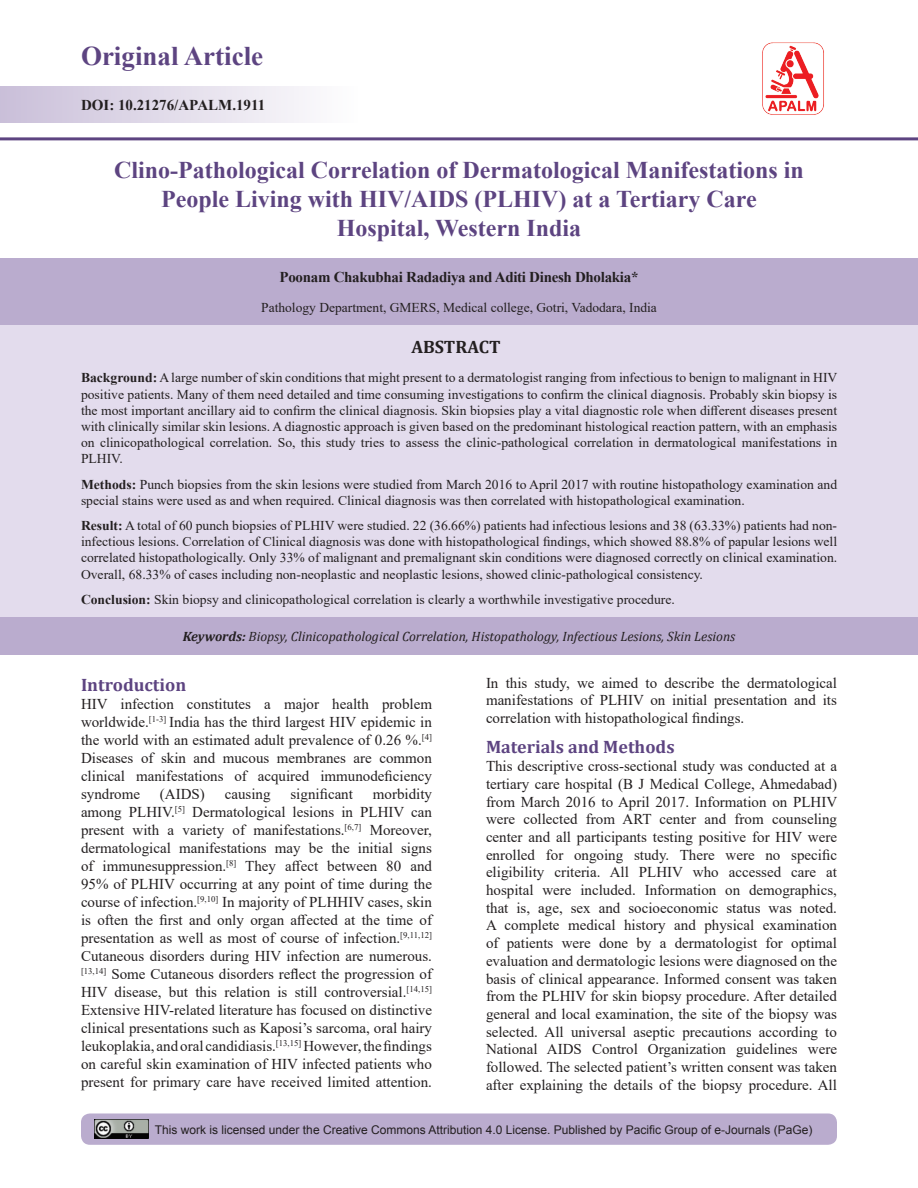
<style>
.page{position:relative;width:918px;height:1188px;background:#fff}
.page>*{position:absolute;margin:0;border:0;box-sizing:border-box;transform-origin:0 0}
.t1{font:700 27px "Times New Roman";color:#5d4481}
.Chap_head{font:700 24px/28.8px "Times New Roman";color:#5d4481;text-align:center}
.Subhead{font:700 18px "Cambria";color:#5d4481}
.Abstract_head{font:700 18px "Cambria";color:#231f20}
.BodyText{font:15px/18px "Times New Roman";color:#231f20;text-align:justify}
.Author_head{font:700 15px "Times New Roman";letter-spacing:-.02em;color:#231f20}
.DOI_No{font:700 15px "Times New Roman";color:#231f20}
.Abstract_Text{font:13.5px/16.2px "Times New Roman";color:#231f20;text-align:justify}
.Key_Words{font:italic 13.5px "Cambria";color:#231f20}
.Address{font:13.5px "Times New Roman";color:#231f20}
.t2{font:12px "Arial";color:#231f20}
.s1{font-weight:700}
</style>
<div class="page">
<div style="left:81px;top:1113px;width:756px;height:32px;background:#baacce;border-radius:9px"></div>
<div style="left:0;top:86px;width:357px;height:37px;background:linear-gradient(to right,#cabfd9,#fefefe)"></div>
<hr style="left:0;top:137px;width:918px;height:3px;background:#5d4481">
<img style="left:94px;top:1120px;width:54px;height:19px">
<img style="left:762px;top:42px;width:62px;height:73px">
<div style="left:0;top:258px;width:918px;height:67px;background:#baacce"></div>
<div style="left:0;top:325px;width:918px;height:292px;background:#e3dced"></div>
<div style="left:0;top:617px;width:918px;height:38px;background:#baacce"></div>
<h1 class="t1" style="left:81px;top:37px;width:184px">Original Article</h1>
<p class="DOI_No" style="left:81px;top:94px;width:186px">DOI: 10.21276/APALM.1911</p>
<p class="Chap_head" style="left:114px;top:155px;width:691px">Clino-Pathological Correlation of Dermatological Manifestations in<br>People Living with HIV/AIDS (PLHIV) at a Tertiary Care<br>Hospital, Western India</p>
<p class="Author_head" style="left:280px;top:266px;width:360px">Poonam Chakubhai Radadiya and Aditi Dinesh Dholakia*</p>
<p class="Address" style="left:261px;top:298px;width:397px">Pathology Department, GMERS, Medical college, Gotri, Vadodara, India</p>
<p class="Abstract_head" style="left:411px;top:334px;width:91px">ABSTRACT</p>
<p class="Abstract_Text" style="left:81px;top:369px;width:758px"><span class="s1">Background:</span> A large number of skin conditions that might present to a dermatologist ranging from infectious to benign to malignant in HIV positive patients. Many of them need detailed and time consuming investigations to confirm the clinical diagnosis. Probably skin biopsy is the most important ancillary aid to confirm the clinical diagnosis. Skin biopsies play a vital diagnostic role when different diseases present with clinically similar skin lesions. A diagnostic approach is given based on the predominant histological reaction pattern, with an emphasis on clinicopathological correlation. So, this study tries to assess the clinic-pathological correlation in dermatological manifestations in PLHIV.</p>
<p class="Abstract_Text" style="left:81px;top:476px;width:758px"><span class="s1">Methods:</span> Punch biopsies from the skin lesions were studied from March 2016 to April 2017 with routine histopathology examination and special stains were used as and when required. Clinical diagnosis was then correlated with histopathological examination.</p>
<p class="Abstract_Text" style="left:81px;top:517px;width:758px"><span class="s1">Result:</span> A total of 60 punch biopsies of PLHIV were studied. 22 (36.66%) patients had infectious lesions and 38 (63.33%) patients had non&shy;infectious lesions. Correlation of Clinical diagnosis was done with histopathological findings, which showed 88.8% of papular lesions well correlated histopathologically. Only 33% of malignant and premalignant skin conditions were diagnosed correctly on clinical examination.<br>Overall, 68.33% of cases including non-neoplastic and neoplastic lesions, showed clinic-pathological consistency.</p>
<p class="Abstract_Text" style="left:81px;top:591px;width:595px"><span class="s1">Conclusion:</span> Skin biopsy and clinicopathological correlation is clearly a worthwhile investigative procedure.</p>
<p class="Key_Words" style="left:183px;top:627px;width:554px"><span class="s1">Keywords:</span> Biopsy, Clinicopathological Correlation, Histopathology, Infectious Lesions, Skin Lesions</p>
<p class="Subhead" style="left:81px;top:672px;width:107px">Introduction</p>
<p class="BodyText" style="left:81px;top:695px;width:353px">HIV infection constitutes a major health problem worldwide.<sup>[1-3]</sup> India has the third largest HIV epidemic in the world with an estimated adult prevalence of 0.26 %.<sup>[4] </sup>Diseases of skin and mucous membranes are common clinical manifestations of acquired immunodeficiency syndrome</p>
<p class="BodyText" style="left:81px;top:785px;width:353px;text-indent:292px">morbidity among PLHIV.<sup>[5]</sup> Dermatological lesions in PLHIV can present with a variety of manifestations.<sup>[6,7]</sup> Moreover, dermatological manifestations may be the initial signs of immunesuppression.<sup>[8]</sup> They affect between 80 and 95% of PLHIV occurring at any point of time during the course of infection.<sup>[9,10]</sup> In majority of PLHHIV cases, skin is often the first and only organ affected at the time of presentation as well as most of course of infection.<sup>[9,11,12] </sup>Cutaneous disorders during HIV infection are numerous. <sup>[13,14]</sup> Some Cutaneous disorders reflect the progression of HIV disease, but this relation is still controversial.<sup>[14,15] </sup>Extensive HIV-related literature has focused on distinctive clinical presentations such as Kaposi’s sarcoma, oral hairy leukoplakia, and oral candidiasis.<sup>[13,15]</sup> However, the findings on careful skin examination of HIV infected patients who present for primary care have received limited attention.</p>
<p class="BodyText" style="left:160px;top:785px;width:46px">(AIDS)</p>
<p class="BodyText" style="left:225px;top:785px;width:47px">causing</p>
<p class="BodyText" style="left:290px;top:785px;width:64px">significant</p>
<p class="BodyText" style="left:486px;top:673px;width:353px">In this study, we aimed to describe the dermatological manifestations of PLHIV on initial presentation and its correlation with histopathological findings.</p>
<p class="Subhead" style="left:486px;top:735px;width:190px">Materials and Methods</p>
<p class="BodyText" style="left:486px;top:757px;width:353px">This descriptive cross-sectional study was conducted at a tertiary care hospital (B J Medical College, Ahmedabad) from March 2016 to April 2017. Information on PLHIV were collected from ART center and from counseling center and all participants testing positive for HIV were enrolled for ongoing study. There were no specific eligibility criteria. All PLHIV who accessed care at hospital were included. Information on demographics, that is, age, sex and socioeconomic status was noted.<br>A complete medical history and physical examination of patients were done by a dermatologist for optimal evaluation and dermatologic lesions were diagnosed on the basis of clinical appearance. Informed consent was taken from the PLHIV for skin biopsy procedure. After detailed general and local examination, the site of the biopsy was selected. All universal aseptic precautions according to National AIDS Control Organization guidelines were followed. The selected patient’s written consent was taken after explaining the details of the biopsy procedure. All</p>
<p class="t2" style="left:155px;top:1121px;width:659px">This work is licensed under the Creative Commons Attribution 4.0 License. Published by Pacific Group of e-Journals (PaGe)</p>
</div>
